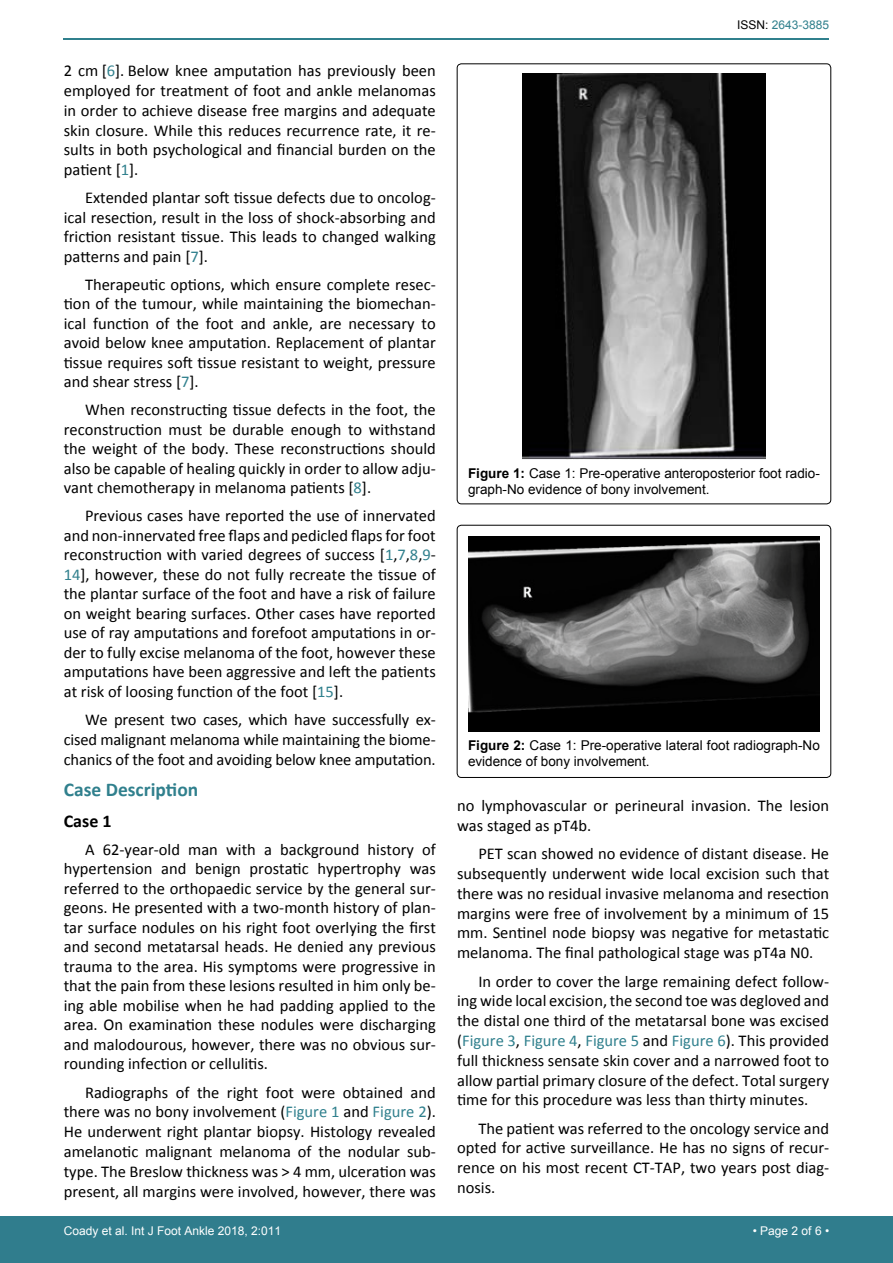
<style>
.page{position:relative;width:893px;height:1263px;background:#fff}
.page>*{position:absolute;margin:0;border:0;box-sizing:border-box;transform-origin:0 0}
.t1{font:700 19.5px "Calibri";color:#30808d}
.t2{font:700 18px "Calibri";color:#000}
.t3{font:16.5px/19.5px "Calibri";color:#000;text-align:justify}
.t4{font:13.5px/16.2px "Arial";color:#000}
.t5{font:12px "Arial";color:#fff}
.t6{font:12px "Arial";color:#30808d}
.s1{color:#30808d}
.s2{color:#000}
.s3{font-weight:700}
</style>
<div class="page">
<hr style="left:64px;top:38px;width:765px;height:2px;background:#30808d">
<div style="left:0;top:1217px;width:893px;height:46px;background:#307d8d"></div>
<img style="left:522px;top:74px;width:244px;height:386px">
<div style="left:457px;top:525px;width:374px;height:252px;border:1px solid #000;border-radius:4px"></div>
<img style="left:468px;top:536px;width:352px;height:196px">
<p class="t3" style="left:64px;top:61px;width:374px">2 cm [<span class="s1">6</span>]. Below knee amputation has previously been employed for treatment of foot and ankle melanomas in order to achieve disease free margins and adequate skin closure. While this reduces recurrence rate, it re&shy;sults in both psychological and financial burden on the patient [<span class="s1">1</span>].</p>
<p class="t3" style="left:64px;top:188px;width:374px;text-indent:21px">Extended plantar soft tissue defects due to oncolog&shy;ical resection, result in the loss of shock-absorbing and friction resistant tissue. This leads to changed walking patterns and pain [<span class="s1">7</span>].</p>
<p class="t3" style="left:64px;top:274px;width:374px;text-indent:21px">Therapeutic options, which ensure complete resec&shy;tion of the tumour, while maintaining the biomechan&shy;ical function of the foot and ankle, are necessary to avoid below knee amputation. Replacement of plantar tissue requires soft tissue resistant to weight, pressure and shear stress [<span class="s1">7</span>].</p>
<p class="t3" style="left:64px;top:400px;width:374px;text-indent:21px">When reconstructing tissue defects in the foot, the reconstruction must be durable enough to withstand the weight of the body. These reconstructions should also be capable of healing quickly in order to allow adju&shy;vant chemotherapy in melanoma patients [<span class="s1">8</span>].</p>
<p class="t3" style="left:64px;top:506px;width:374px;text-indent:21px">Previous cases have reported the use of innervated and non-innervated free flaps and pedicled flaps for foot reconstruction with varied degrees of success [<span class="s1">1</span>,<span class="s1">7</span>,<span class="s1">8</span>,<span class="s1">9</span>- <span class="s1">14</span>], however, these do not fully recreate the tissue of the plantar surface of the foot and have a risk of failure on weight bearing surfaces. Other cases have reported use of ray amputations and forefoot amputations in or&shy;der to fully excise melanoma of the foot, however these amputations have been aggressive and left the patients at risk of loosing function of the foot [<span class="s1">15</span>].</p>
<p class="t3" style="left:64px;top:710px;width:374px;text-indent:21px">We present two cases, which have successfully ex&shy;cised malignant melanoma while maintaining the biome&shy;chanics of the foot and avoiding below knee amputation.</p>
<p class="t1" style="left:64px;top:777px;width:136px">Case Description</p>
<p class="t2" style="left:64px;top:809px;width:49px">Case 1</p>
<p class="t3" style="left:64px;top:839px;width:374px;text-indent:21px">A 62-year-old man with a background history of hypertension and benign prostatic hypertrophy was referred to the orthopaedic service by the general sur&shy;geons. He presented with a two-month history of plan&shy;tar surface nodules on his right foot overlying the first and second metatarsal heads. He denied any previous trauma to the area. His symptoms were progressive in that the pain from these lesions resulted in him only be&shy;ing able mobilise when he had padding applied to the area. On examination these nodules were discharging and malodourous, however, there was no obvious sur&shy;rounding infection or cellulitis.</p>
<p class="t3" style="left:64px;top:1082px;width:374px;text-indent:21px">Radiographs of the right foot were obtained and there was no bony involvement (<span class="s1">Figure 1</span> and <span class="s1">Figure 2</span>).<br>He underwent right plantar biopsy. Histology revealed amelanotic malignant melanoma of the nodular sub&shy;type. The Breslow thickness was &gt; 4 mm, ulceration was present, all margins were involved, however, there was</p>
<p class="t6" style="left:737px;top:17px;width:94px"><span class="s2">ISSN:</span> 2643-3885</p>
<p class="t4" style="left:468px;top:465px;width:353px"><span class="s3">Figure 1:</span> Case 1: Pre-operative anteroposterior foot radio&shy;graph-No evidence of bony involvement.</p>
<p class="t4" style="left:468px;top:737px;width:353px"><span class="s3">Figure 2:</span> Case 1: Pre-operative lateral foot radiograph-No evidence of bony involvement.</p>
<p class="t3" style="left:457px;top:796px;width:374px">no lymphovascular or perineural invasion. The lesion was staged as pT4b.</p>
<p class="t3" style="left:457px;top:844px;width:374px;text-indent:21px">PET scan showed no evidence of distant disease. He subsequently underwent wide local excision such that there was no residual invasive melanoma and resection margins were free of involvement by a minimum of 15 mm. Sentinel node biopsy was negative for metastatic melanoma. The final pathological stage was pT4a N0.</p>
<p class="t3" style="left:457px;top:971px;width:374px;text-indent:21px">In order to cover the large remaining defect follow&shy;ing wide local excision, the second toe was degloved and the distal one third of the metatarsal bone was excised (<span class="s1">Figure 3</span>, <span class="s1">Figure 4</span>, <span class="s1">Figure 5</span> and <span class="s1">Figure 6</span>). This provided full thickness sensate skin cover and a narrowed foot to allow partial primary closure of the defect. Total surgery time for this procedure was less than thirty minutes.</p>
<p class="t3" style="left:457px;top:1118px;width:374px;text-indent:21px">The patient was referred to the oncology service and opted for active surveillance. He has no signs of recur&shy;rence on his most recent CT-TAP, two years post diag&shy;nosis.</p>
<p class="t5" style="left:64px;top:1223px;width:219px">Coady et al. Int J Foot Ankle 2018, 2:011</p>
<p class="t5" style="left:753px;top:1223px;width:78px">• Page 2 of 6 •</p>
</div>
